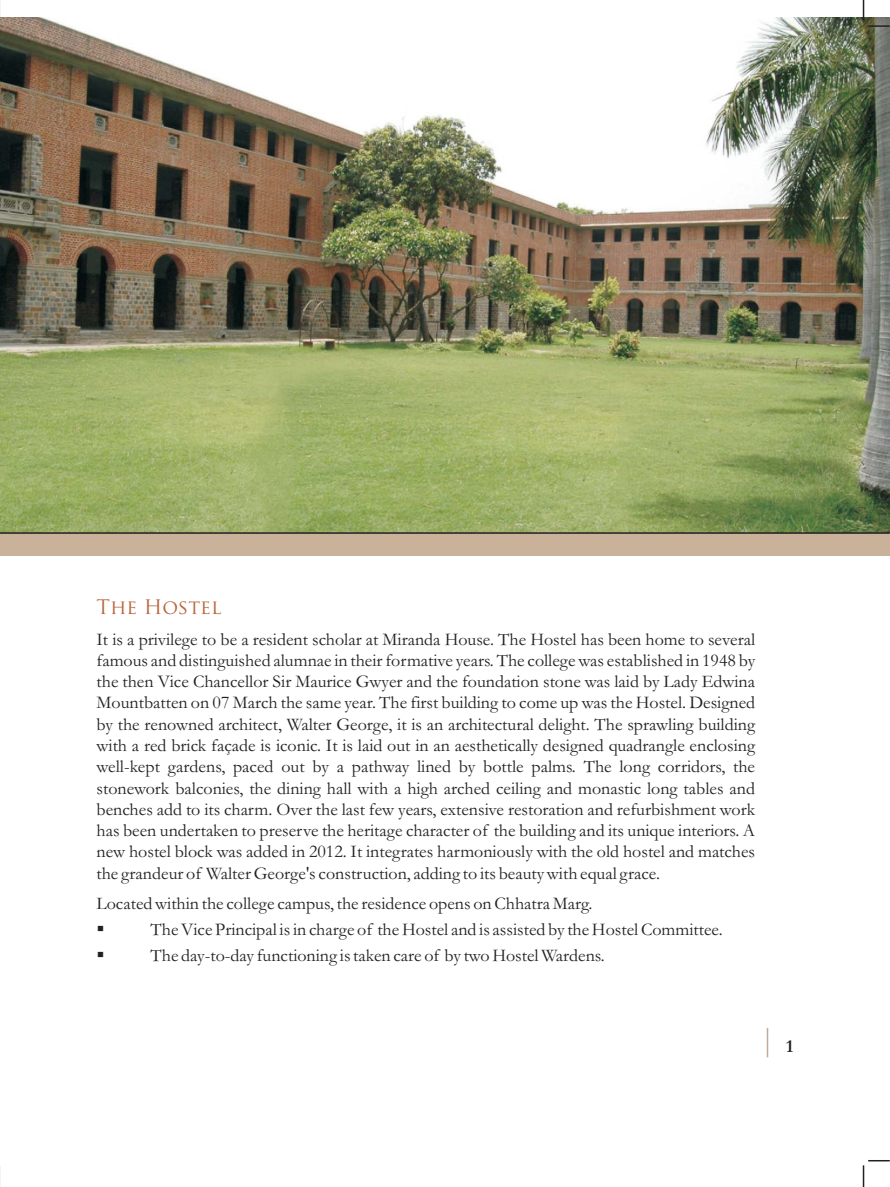
<style>
.page{position:relative;width:890px;height:1187px;background:#fff}
.page>*{position:absolute;margin:0;border:0;box-sizing:border-box;transform-origin:0 0}
.t1{font:19.5px "Trajan Pro";color:#b9683c}
.t2{font:18px/21.3px "Garamond";color:#231f20;text-align:justify}
.t3{font:700 18px "Garamond";color:#231f20}
</style>
<div class="page">
<img style="left:0;top:17px;width:890px;height:515px">
<svg style="left:0;top:0;width:1px;height:20px"></svg>
<svg style="left:863px;top:0;width:1px;height:20px"></svg>
<hr style="left:868px;top:25px;width:22px;height:2px;background:#231f20">
<hr style="left:868px;top:1159px;width:22px;height:2px;background:#231f20">
<svg style="left:0;top:1166px;width:1px;height:20px"></svg>
<svg style="left:863px;top:1165px;width:1px;height:21px"></svg>
<div style="left:0;top:533px;width:890px;height:22px;background:#c9b299"></div>
<hr style="left:0;top:532px;width:890px;height:2px;background:#231f20">
<hr style="left:767px;top:1027px;width:1px;height:30px;background:#c2ac97">
<p class="t1" style="left:97px;top:596px;width:126px">The Hostel</p>
<p class="t2" style="left:96px;top:630px;width:660px">It is a privilege to be a resident scholar at Miranda House. The Hostel has been home to several famous and distinguished alumnae in their formative years. The college was established in 1948 by the then Vice Chancellor Sir Maurice Gwyer and the foundation stone was laid by Lady Edwina Mountbatten on 07 March the same year. The first building to come up was the Hostel. Designed by the renowned architect, Walter George, it is an architectural delight. The sprawling building with a red brick façade is iconic. It is laid out in an aesthetically designed quadrangle enclosing well-kept gardens, paced out by a pathway lined by bottle palms. The long corridors, the stonework balconies, the dining hall with a high arched ceiling and monastic long tables and benches add to its charm. Over the last few years, extensive restoration and refurbishment work has been undertaken to preserve the heritage character of the building and its unique interiors. A new hostel block was added in 2012. It integrates harmoniously with the old hostel and matches the grandeur of Walter George's construction, adding to its beauty with equal grace.</p>
<p class="t2" style="left:150px;top:892px;width:573px;line-height:26.1px;text-align:left;text-indent:-54px">Located within the college campus, the residence opens on Chhatra Marg.<br>The Vice Principal is in charge of the Hostel and is assisted by the Hostel Committee.<br>The day-to-day functioning is taken care of by two Hostel Wardens.</p>
<p class="t3" style="left:786px;top:1040px;width:9px">1</p>
</div>
